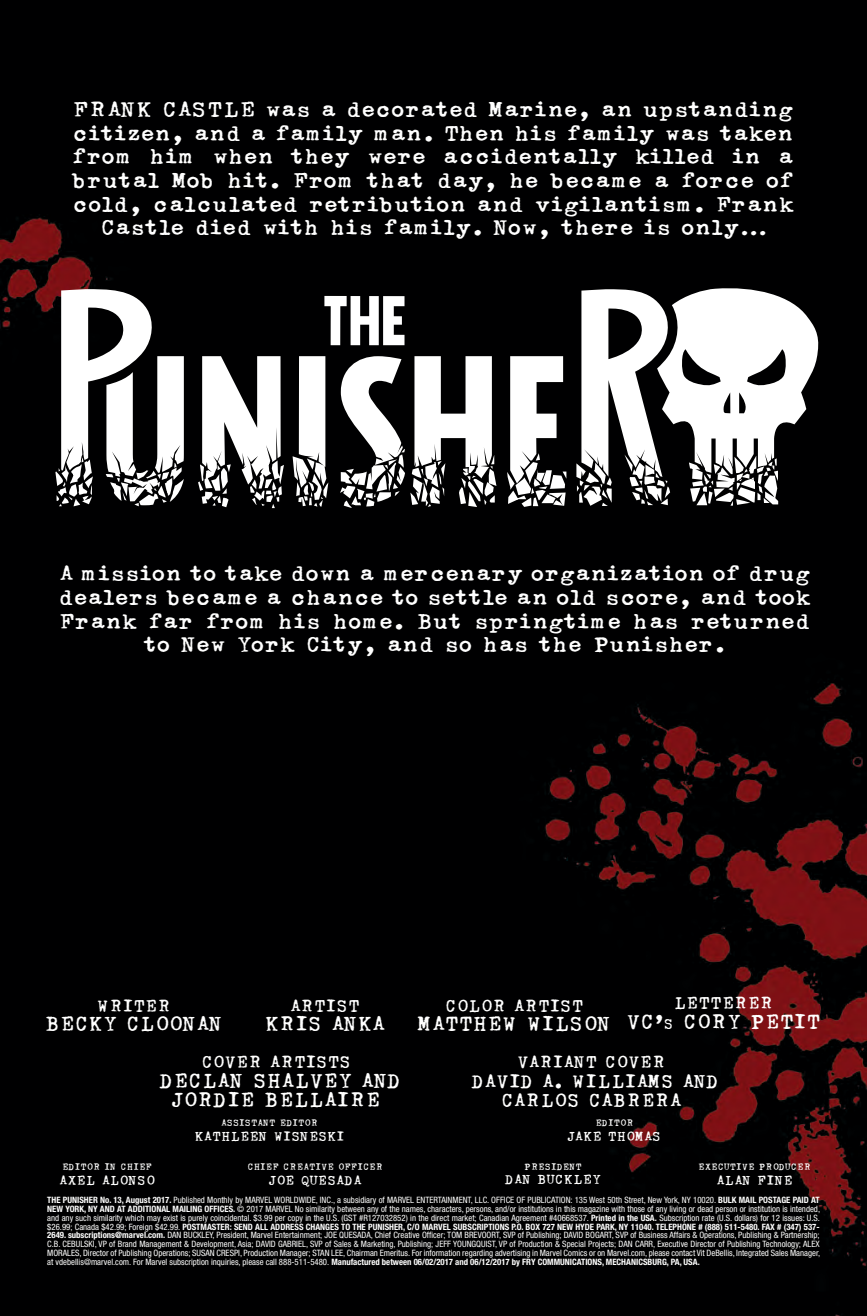
<style>
.page{position:relative;width:867px;height:1316px;background:#fff}
.page>*{position:absolute;margin:0;border:0;box-sizing:border-box;transform-origin:0 0}
.t1{font:21.88px/23.6px "Typo American Com";color:#fff;text-align:center;scale:1.06 1}
.t2{font:21px/19.2px "Typo American Com";color:#fff;text-align:center}
.t3{font:19.25px/19.2px "Typo American Com";color:#fff;text-align:center}
.t4{font:17.5px "Typo American Com";color:#fff}
.t5{font:13.47px "Typo American Com";color:#fff}
.t6{font:9.45px "Typo American Com";color:#fff}
.t7{font:condensed 8.75px/8.8px "Helvetica Neue";color:#fff;text-align:justify}
.s1{font-size:14.7px}
.s2{font-weight:700}
</style>
<div class="page">
<div style="left:0;top:0;width:866px;height:1315px;background:#000001"></div>
<svg style="left:55px;top:286px;width:765px;height:222px"></svg>
<p class="t1" style="left:73px;top:98px;width:682px">FRANK CASTLE was a decorated Marine, an upstanding citizen, and a family man. Then his family was taken from him when they were accidentally killed in a brutal Mob hit. From that day, he became a force of cold, calculated retribution and vigilantism. Frank Castle died with his family. Now, there is only…</p>
<h1 class="t1" style="left:59px;top:562px;width:710px">A mission to take down a mercenary organization of drug dealers became a chance to settle an old score, and took Frank far from his home. But springtime has returned to New York City, and so has the Punisher.</h1>
<h3 class="t4" style="left:97px;top:993px;width:76px">WRITER</h3>
<h2 class="t2" style="left:45px;top:1014px;width:179px">BECKY CLOONAN</h2>
<h3 class="t4" style="left:290px;top:993px;width:71px">ARTIST</h3>
<h2 class="t2" style="left:265px;top:1014px;width:121px">KRIS ANKA</h2>
<h3 class="t4" style="left:445px;top:993px;width:140px">COLOR ARTIST</h3>
<h2 class="t2" style="left:418px;top:1014px;width:194px">MATTHEW WILSON</h2>
<h3 class="t4" style="left:673px;top:991px;width:101px">LETTERER</h3>
<h2 class="t2" style="left:626px;top:1011px;width:195px">VC’<span class="s1">s</span> CORY PETIT</h2>
<h3 class="t4" style="left:201px;top:1050px;width:151px">COVER ARTISTS</h3>
<h2 class="t2" style="left:160px;top:1070px;width:243px">DECLAN SHALVEY AND<br>JORDIE BELLAIRE</h2>
<h3 class="t4" style="left:517px;top:1050px;width:150px">VARIANT COVER</h3>
<h3 class="t3" style="left:471px;top:1071px;width:249px">DAVID A. WILLIAMS AND<br>CARLOS CABRERA</h3>
<p class="t6" style="left:221px;top:1116px;width:98px">ASSISTANT EDITOR</p>
<h3 class="t5" style="left:194px;top:1127px;width:151px">KATHLEEN WISNESKI</h3>
<p class="t6" style="left:595px;top:1116px;width:40px">EDITOR</p>
<h3 class="t5" style="left:567px;top:1127px;width:95px">JAKE THOMAS</h3>
<p class="t6" style="left:62px;top:1159px;width:91px">EDITOR IN CHIEF</p>
<h3 class="t5" style="left:59px;top:1170px;width:97px">AXEL ALONSO</h3>
<p class="t6" style="left:247px;top:1159px;width:137px">CHIEF CREATIVE OFFICER</p>
<h3 class="t5" style="left:269px;top:1170px;width:94px">JOE QUESADA</h3>
<p class="t6" style="left:524px;top:1159px;width:59px">PRESIDENT</p>
<h3 class="t5" style="left:505px;top:1170px;width:97px">DAN BUCKLEY</h3>
<p class="t6" style="left:698px;top:1159px;width:114px">EXECUTIVE PRODUCER</p>
<h3 class="t5" style="left:716px;top:1170px;width:78px">ALAN FINE</h3>
<p class="t7" style="left:47px;top:1195px;width:774px"><span class="s2">THE PUNISHER No. 13, August 2017.</span> Published Monthly by MARVEL WORLDWIDE, INC., a subsidiary of MARVEL ENTERTAINMENT, LLC. OFFICE OF PUBLICATION: 135 West 50th Street, New York, NY 10020. <span class="s2">BULK MAIL POSTAGE PAID AT NEW YORK, NY AND AT ADDITIONAL MAILING OFFICES.</span> © 2017 MARVEL No similarity between any of the names, characters, persons, and/or institutions in this magazine with those of any living or dead person or institution is intended, and any such similarity which may exist is purely coincidental. $3.99 per copy in the U.S. (GST #R127032852) in the direct market; Canadian Agreement #40668537. <span class="s2">Printed in the USA.</span> Subscription rate (U.S. dollars) for 12 issues: U.S. $26.99; Canada $42.99; Foreign $42.99. <span class="s2">POSTMASTER: SEND ALL ADDRESS CHANGES TO THE PUNISHER, C/O MARVEL SUBSCRIPTIONS P.O. BOX 727 NEW HYDE PARK, NY 11040. TELEPHONE # (888) 511-5480. FAX # (347) 537- 2649. subscriptions@marvel.com.</span> DAN BUCKLEY, President, Marvel Entertainment; JOE QUESADA, Chief Creative Officer; TOM BREVOORT, SVP of Publishing; DAVID BOGART, SVP of Business Affairs &amp; Operations, Publishing &amp; Partnership; C.B. CEBULSKI, VP of Brand Management &amp; Development, Asia; DAVID GABRIEL, SVP of Sales &amp; Marketing, Publishing; JEFF YOUNGQUIST, VP of Production &amp; Special Projects; DAN CARR, Executive Director of Publishing Technology; ALEX MORALES, Director of Publishing Operations; SUSAN CRESPI, Production Manager; STAN LEE, Chairman Emeritus. For information regarding advertising in Marvel Comics or on Marvel.com, please contact Vit DeBellis, Integrated Sales Manager, at vdebellis@marvel.com. For Marvel subscription inquiries, please call 888-511-5480. <span class="s2">Manufactured between 06/02/2017 and 06/12/2017 by FRY COMMUNICATIONS, MECHANICSBURG, PA, USA.</span></p>
</div>
